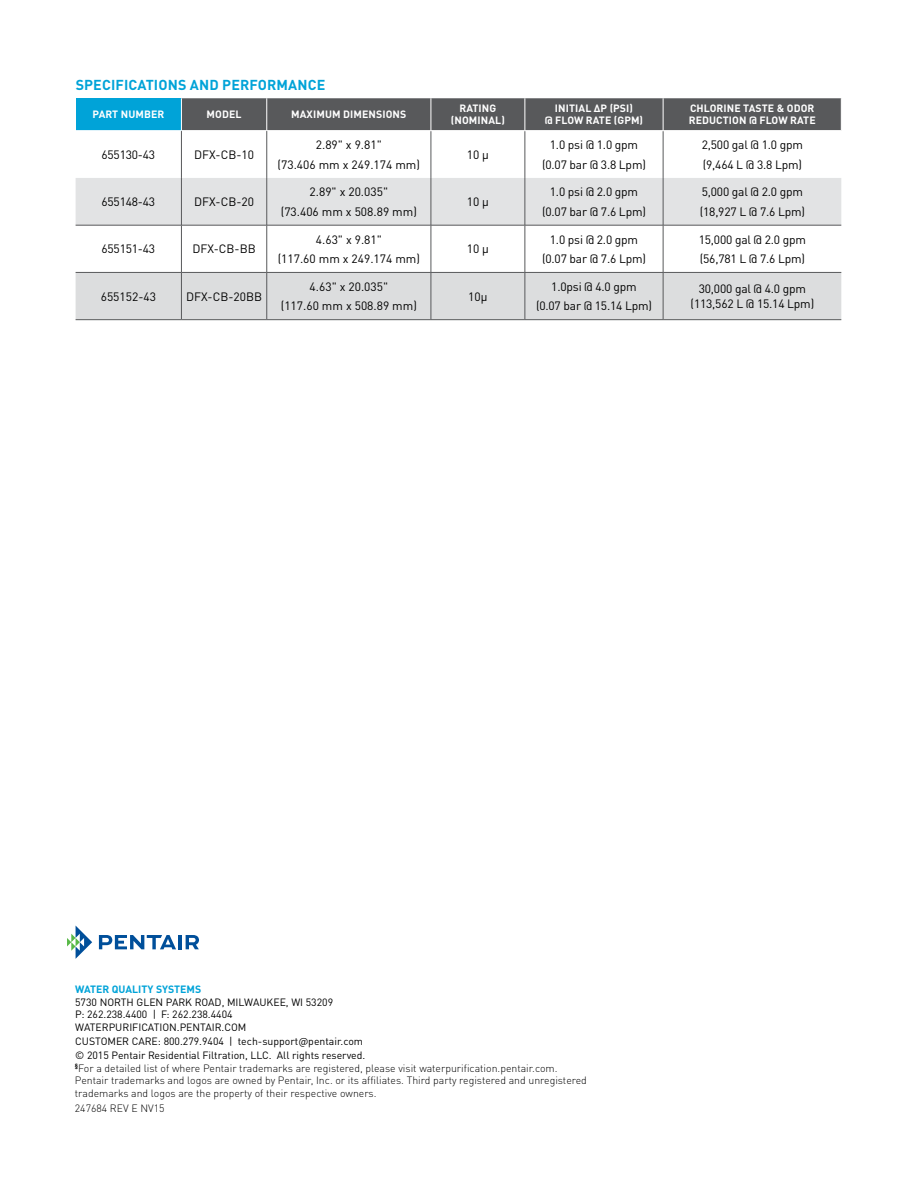
<style>
.page{position:relative;width:918px;height:1188px;background:#fff}
.page>*{position:absolute;margin:0;border:0;box-sizing:border-box;transform-origin:0 0}
.t1{font:700 14.25px "DIN Pro";letter-spacing:.01em;color:#00a3d8}
.t2{font:12px/19.5px "DIN Pro";letter-spacing:-.015em;color:#000;text-align:center}
.t3{font:300 10.5px/12.6px "DIN Pro";color:#000}
.t4{font:10.5px/13.8px "DIN Pro";color:#000}
.t5{font:700 10.5px/12px "DIN Pro";letter-spacing:.01em;color:#fff;text-align:center}
.t6{font:700 10.5px "DIN Pro";letter-spacing:.03em;color:#000}
.t7{font:700 10.5px "DIN Pro";color:#00a3d8}
</style>
<div class="page">
<div style="left:76px;top:98px;width:105px;height:33px;background:#00a3d8"></div>
<div style="left:182px;top:98px;width:659px;height:32px;background:#58595b"></div>
<svg style="left:76px;top:131px;width:765px;height:141px"></svg>
<div style="left:76px;top:178px;width:765px;height:47px;background:#e2e3e4"></div>
<div style="left:76px;top:273px;width:765px;height:46px;background:#dcddde"></div>
<hr style="left:431px;top:131px;width:1px;height:47px;background:#58595b">
<hr style="left:525px;top:131px;width:1px;height:47px;background:#58595b">
<hr style="left:663px;top:131px;width:1px;height:47px;background:#58595b">
<hr style="left:431px;top:98px;width:1px;height:32px;background:#fff">
<hr style="left:525px;top:98px;width:1px;height:32px;background:#fff">
<hr style="left:663px;top:98px;width:1px;height:32px;background:#fff">
<hr style="left:266px;top:98px;width:1px;height:32px;background:#fff">
<hr style="left:76px;top:130px;width:105px;height:1px;background:#fff">
<hr style="left:181px;top:131px;width:1px;height:47px;background:#58595b">
<hr style="left:266px;top:131px;width:1px;height:47px;background:#58595b">
<hr style="left:181px;top:178px;width:1px;height:47px;background:#58595b">
<hr style="left:266px;top:178px;width:1px;height:47px;background:#58595b">
<hr style="left:181px;top:225px;width:1px;height:47px;background:#58595b">
<hr style="left:266px;top:225px;width:1px;height:47px;background:#58595b">
<hr style="left:181px;top:273px;width:1px;height:46px;background:#58595b">
<hr style="left:266px;top:273px;width:1px;height:46px;background:#58595b">
<hr style="left:431px;top:178px;width:1px;height:47px;background:#58595b">
<hr style="left:525px;top:178px;width:1px;height:47px;background:#58595b">
<hr style="left:663px;top:178px;width:1px;height:47px;background:#58595b">
<hr style="left:431px;top:225px;width:1px;height:47px;background:#58595b">
<hr style="left:525px;top:225px;width:1px;height:47px;background:#58595b">
<hr style="left:663px;top:225px;width:1px;height:47px;background:#58595b">
<hr style="left:431px;top:273px;width:1px;height:46px;background:#58595b">
<hr style="left:525px;top:273px;width:1px;height:46px;background:#58595b">
<hr style="left:663px;top:273px;width:1px;height:46px;background:#58595b">
<hr style="left:76px;top:225px;width:105px;height:1px;background:#58595b">
<hr style="left:181px;top:225px;width:86px;height:1px;background:#58595b">
<hr style="left:76px;top:272px;width:105px;height:1px;background:#58595b">
<hr style="left:181px;top:272px;width:86px;height:1px;background:#58595b">
<hr style="left:76px;top:319px;width:105px;height:1px;background:#58595b">
<hr style="left:181px;top:319px;width:86px;height:1px;background:#58595b">
<hr style="left:267px;top:225px;width:164px;height:1px;background:#58595b">
<hr style="left:431px;top:225px;width:94px;height:1px;background:#58595b">
<hr style="left:525px;top:225px;width:138px;height:1px;background:#58595b">
<hr style="left:663px;top:225px;width:178px;height:1px;background:#58595b">
<hr style="left:267px;top:272px;width:164px;height:1px;background:#58595b">
<hr style="left:431px;top:272px;width:94px;height:1px;background:#58595b">
<hr style="left:525px;top:272px;width:138px;height:1px;background:#58595b">
<hr style="left:663px;top:272px;width:178px;height:1px;background:#58595b">
<hr style="left:267px;top:319px;width:164px;height:1px;background:#58595b">
<hr style="left:431px;top:319px;width:94px;height:1px;background:#58595b">
<hr style="left:525px;top:319px;width:138px;height:1px;background:#58595b">
<hr style="left:663px;top:319px;width:178px;height:1px;background:#58595b">
<svg style="left:67px;top:926px;width:25px;height:33px"></svg>
<svg style="left:99px;top:935px;width:77px;height:14px"></svg>
<hr style="left:178px;top:935px;width:4px;height:14px;background:#004f9a">
<svg style="left:186px;top:935px;width:13px;height:14px"></svg>
<p class="t1" style="left:76px;top:73px;width:251px">SPECIFICATIONS AND PERFORMANCE</p>
<p class="t5" style="left:93px;top:107px;width:73px">PART NUMBER</p>
<p class="t5" style="left:207px;top:107px;width:37px">MODEL</p>
<p class="t5" style="left:291px;top:107px;width:117px">MAXIMUM DIMENSIONS</p>
<p class="t5" style="left:451px;top:101px;width:55px">RATING (NOMINAL)</p>
<p class="t5" style="left:545px;top:101px;width:100px">INITIAL ΔP (PSI)<br>@ FLOW RATE (GPM)</p>
<p class="t5" style="left:689px;top:101px;width:128px;text-align:left">CHLORINE TASTE &amp; ODOR<br>REDUCTION @ FLOW RATE</p>
<p class="t2" style="left:101px;top:144px;width:55px">655130-43</p>
<p class="t2" style="left:194px;top:144px;width:61px">DFX-CB-10</p>
<p class="t2" style="left:278px;top:134px;width:144px">2.89" x 9.81"<br>(73.406 mm x 249.174 mm)</p>
<p class="t2" style="left:467px;top:144px;width:24px">10 µ</p>
<p class="t2" style="left:542px;top:134px;width:105px">1.0 psi @ 1.0 gpm (0.07 bar @ 3.8 Lpm)</p>
<p class="t2" style="left:702px;top:134px;width:103px;text-align:left">2,500 gal @ 1.0 gpm (9,464 L @ 3.8 Lpm)</p>
<p class="t2" style="left:101px;top:191px;width:55px">655148-43</p>
<p class="t2" style="left:194px;top:191px;width:61px">DFX-CB-20</p>
<p class="t2" style="left:281px;top:181px;width:138px">2.89" x 20.035"<br>(73.406 mm x 508.89 mm)</p>
<p class="t2" style="left:467px;top:191px;width:24px">10 µ</p>
<p class="t2" style="left:542px;top:181px;width:105px">1.0 psi @ 2.0 gpm (0.07 bar @ 7.6 Lpm)</p>
<p class="t2" style="left:700px;top:181px;width:107px;text-align:left">5,000 gal @ 2.0 gpm (18,927 L @ 7.6 Lpm)</p>
<p class="t2" style="left:101px;top:238px;width:55px">655151-43</p>
<p class="t2" style="left:192px;top:238px;width:65px">DFX-CB-BB</p>
<p class="t2" style="left:278px;top:228px;width:144px">4.63" x 9.81"<br>(117.60 mm x 249.174 mm)</p>
<p class="t2" style="left:467px;top:238px;width:24px">10 µ</p>
<p class="t2" style="left:542px;top:228px;width:105px">1.0 psi @ 2.0 gpm (0.07 bar @ 7.6 Lpm)</p>
<p class="t2" style="left:699px;top:228px;width:109px;text-align:left">15,000 gal @ 2.0 gpm (56,781 L @ 7.6 Lpm)</p>
<p class="t2" style="left:101px;top:285px;width:57px">655152-43</p>
<p class="t2" style="left:186px;top:285px;width:77px">DFX-CB-20BB</p>
<p class="t2" style="left:281px;top:276px;width:138px">4.63" x 20.035"<br>(117.60 mm x 508.89 mm)</p>
<p class="t2" style="left:468px;top:285px;width:21px">10µ</p>
<p class="t2" style="left:536px;top:276px;width:118px">1.0psi @ 4.0 gpm<br>(0.07 bar @ 15.14 Lpm)</p>
<p class="t2" style="left:691px;top:280px;width:125px;line-height:15px">30,000 gal @ 4.0 gpm (113,562 L @ 15.14 Lpm)</p>
<p class="t6" style="left:75px;top:291px;width:205px">PENTAIR RESIDENTIAL FILTRATION, LLC</p>
<p class="t7" style="left:75px;top:980px;width:128px">WATER QUALITY SYSTEMS</p>
<p class="t4" style="left:75px;top:995px;width:260px;line-height:12px">5730 NORTH GLEN PARK ROAD, MILWAUKEE, WI 53209<br>P: 262.238.4400 | F: 262.238.4404</p>
<p class="t4" style="left:75px;top:1019px;width:292px">WATERPURIFICATION.PENTAIR.COM<br>CUSTOMER CARE: 800.279.9404 | tech-support@pentair.com © 2015 Pentair Residential Filtration, LLC. All rights reserved.</p>
<p class="t3" style="left:75px;top:1061px;width:514px"><sup>§</sup>For a detailed list of where Pentair trademarks are registered, please visit waterpurification.pentair.com.<br>Pentair trademarks and logos are owned by Pentair, Inc. or its affiliates. Third party registered and unregistered trademarks and logos are the property of their respective owners.</p>
<p class="t3" style="left:75px;top:1101px;width:91px">247684 REV E NV15</p>
</div>
